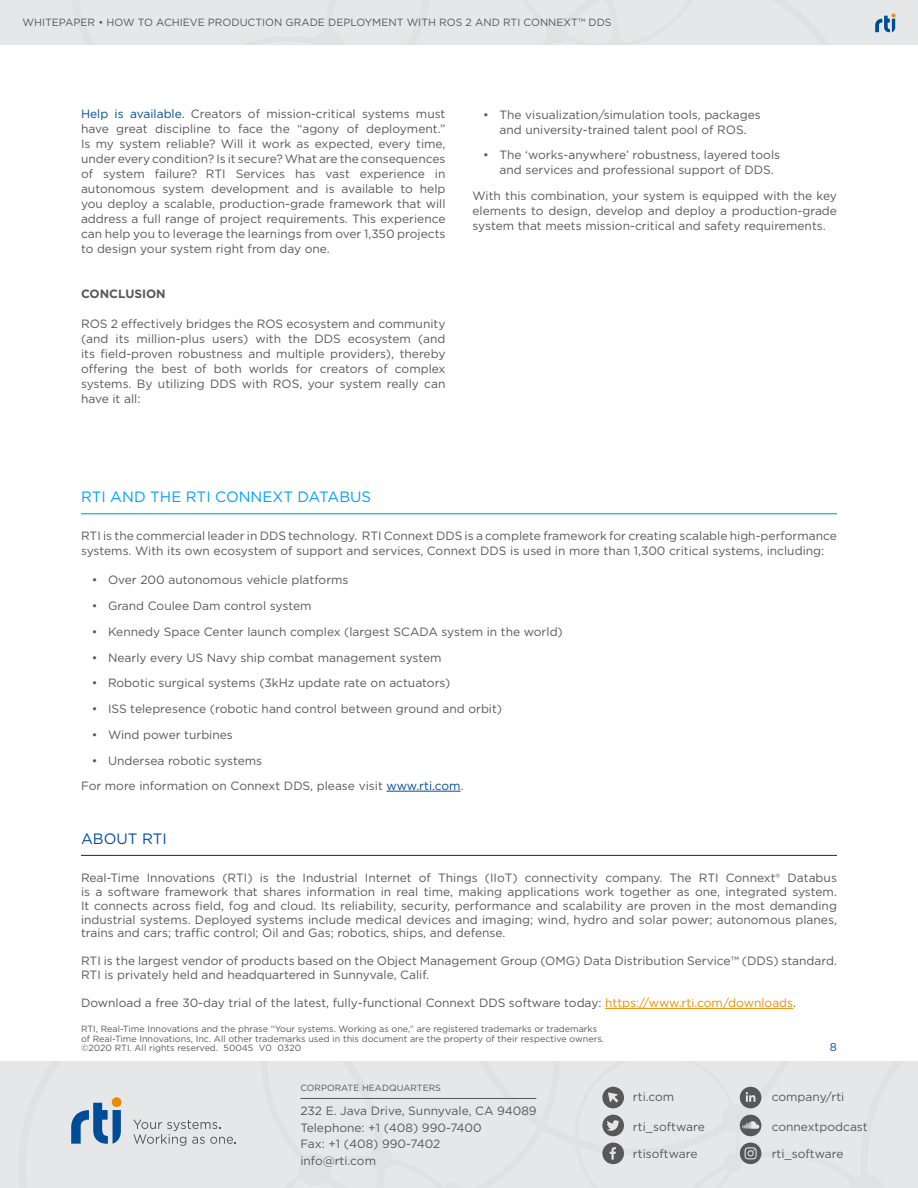
<style>
.page{position:relative;width:918px;height:1188px;background:#fff}
.page>*{position:absolute;margin:0;border:0;box-sizing:border-box;transform-origin:0 0}
.t1{font:15px "Gotham";color:#00a0ff}
.t2{font:15px "Gotham";color:#004c97}
.t3{font:12px/15px "Gotham";color:#585858}
.t4{font:700 12px "Gotham";color:#585858}
.t5{font:11.25px "Gotham";color:#004c97}
.t6{font:10.5px "Gotham";color:#585858}
.t7{font:9px/9.8px "Gotham";color:#585858}
.s1{color:#004c97}
.s2{color:#ed8b00}
</style>
<div class="page">
<div style="left:2px;top:1062px;width:131px;height:126px;background:#e6e7e8"></div>
<div style="left:0;top:0;width:918px;height:45px;background:#e6e7e8"></div>
<svg style="left:875px;top:13px;width:21px;height:20px"></svg>
<svg style="left:71px;top:1103px;width:50px;height:41px;background:#7097be"></svg>
<div style="left:112px;top:1097px;width:10px;height:10px;background:#ed8b00;border-radius:50%"></div>
<div style="left:133px;top:1062px;width:785px;height:126px;background:#e6e7e8"></div>
<hr style="left:605px;top:1008px;width:188px;height:1px;background:#ed8b00">
<hr style="left:81px;top:855px;width:756px;height:1px;background:#004c97">
<hr style="left:386px;top:791px;width:75px;height:1px;background:#004c97">
<hr style="left:81px;top:513px;width:756px;height:1px;background:#00a0ff">
<p class="t6" style="left:22px;top:16px;width:591px">WHITEPAPER • HOW TO ACHIEVE PRODUCTION GRADE DEPLOYMENT WITH ROS 2 AND RTI CONNEXT™ DDS</p>
<p class="t3" style="left:81px;top:106px;width:366px;text-align:justify"><span class="s1">Help is available.</span> Creators of mission-critical systems must have great discipline to face the “agony of deployment.” Is my system reliable? Will it work as expected, every time, under every condition? Is it secure? What are the consequences of system failure? RTI Services has vast experience in autonomous system development and is available to help you deploy a scalable, production-grade framework that will address a full range of project requirements. This experience can help you to leverage the learnings from over 1,350 projects to design your system right from day one.</p>
<p class="t4" style="left:81px;top:285px;width:86px">CONCLUSION</p>
<p class="t3" style="left:81px;top:316px;width:366px;text-align:justify">ROS 2 effectively bridges the ROS ecosystem and community (and its million-plus users) with the DDS ecosystem (and its field-proven robustness and multiple providers), thereby offering the best of both worlds for creators of complex systems. By utilizing DDS with ROS, your system really can have it all:</p>
<p class="t3" style="left:483px;top:107px;width:279px;text-align:center">• The visualization/simulation tools, packages and university-trained talent pool of ROS.</p>
<p class="t3" style="left:500px;top:147px;width:282px;text-indent:-16px">• The ‘works-anywhere’ robustness, layered tools and services and professional support of DDS.</p>
<p class="t3" style="left:472px;top:188px;width:366px;text-align:justify">With this combination, your system is equipped with the key elements to design, develop and deploy a production-grade system that meets mission-critical and safety requirements.</p>
<p class="t1" style="left:81px;top:487px;width:292px">RTI AND THE RTI CONNEXT DATABUS</p>
<p class="t3" style="left:81px;top:528px;width:757px">RTI is the commercial leader in DDS technology. RTI Connext DDS is a complete framework for creating scalable high-performance systems. With its own ecosystem of support and services, Connext DDS is used in more than 1,300 critical systems, including:</p>
<p class="t3" style="left:92px;top:572px;width:258px">• Over 200 autonomous vehicle platforms</p>
<p class="t3" style="left:92px;top:598px;width:221px">• Grand Coulee Dam control system</p>
<p class="t3" style="left:92px;top:624px;width:473px">• Kennedy Space Center launch complex (largest SCADA system in the world)</p>
<p class="t3" style="left:92px;top:650px;width:351px">• Nearly every US Navy ship combat management system</p>
<p class="t3" style="left:92px;top:675px;width:360px">• Robotic surgical systems (3kHz update rate on actuators)</p>
<p class="t3" style="left:92px;top:701px;width:412px">• ISS telepresence (robotic hand control between ground and orbit)</p>
<p class="t3" style="left:92px;top:727px;width:143px">• Wind power turbines</p>
<p class="t3" style="left:81px;top:748px;width:384px;line-height:24.6px;text-indent:11px">• Undersea robotic systems<br>For more information on Connext DDS, please visit <span class="s1">www.rti.com</span>.</p>
<p class="t2" style="left:81px;top:829px;width:87px">ABOUT RTI</p>
<p class="t3" style="left:81px;top:871px;width:757px;line-height:13.8px;text-align:justify">Real-Time Innovations (RTI) is the Industrial Internet of Things (IIoT) connectivity company. The RTI Connext® Databus is a software framework that shares information in real time, making applications work together as one, integrated system.<br>It connects across field, fog and cloud. Its reliability, security, performance and scalability are proven in the most demanding industrial systems. Deployed systems include medical devices and imaging; wind, hydro and solar power; autonomous planes, trains and cars; traffic control; Oil and Gas; robotics, ships, and defense.</p>
<p class="t3" style="left:81px;top:954px;width:758px;line-height:13.8px">RTI is the largest vendor of products based on the Object Management Group (OMG) Data Distribution Service™ (DDS) standard.<br>RTI is privately held and headquartered in Sunnyvale, Calif.</p>
<p class="t3" style="left:81px;top:995px;width:717px">Download a free 30-day trial of the latest, fully-functional Connext DDS software today: <span class="s2">https://www.rti.com/downloads</span>.</p>
<p class="t7" style="left:81px;top:1024px;width:525px">RTI, Real-Time Innovations and the phrase “Your systems. Working as one,” are registered trademarks or trademarks of Real-Time Innovations, Inc. All other trademarks used in this document are the property of their respective owners. ©2020 RTI. All rights reserved. 50045 V0 0320</p>
<p class="t7" style="left:300px;top:1083px;width:142px">CORPORATE HEADQUARTERS</p>
<p class="t3" style="left:300px;top:1103px;width:238px;line-height:16.5px">232 E. Java Drive, Sunnyvale, CA 94089<br>Telephone: +1 (408) 990-7400<br>Fax: +1 (408) 990-7402<br>info@rti.com</p>
<p class="t3" style="left:633px;top:1089px;width:43px">rti.com</p>
<p class="t3" style="left:633px;top:1119px;width:73px">rti_software</p>
<p class="t3" style="left:633px;top:1146px;width:66px">rtisoftware</p>
<p class="t5" style="left:830px;top:1040px;width:9px">8</p>
<p class="t3" style="left:772px;top:1089px;width:74px">company/rti</p>
<p class="t3" style="left:772px;top:1119px;width:97px">connextpodcast</p>
<p class="t3" style="left:772px;top:1146px;width:73px">rti_software</p>
</div>
